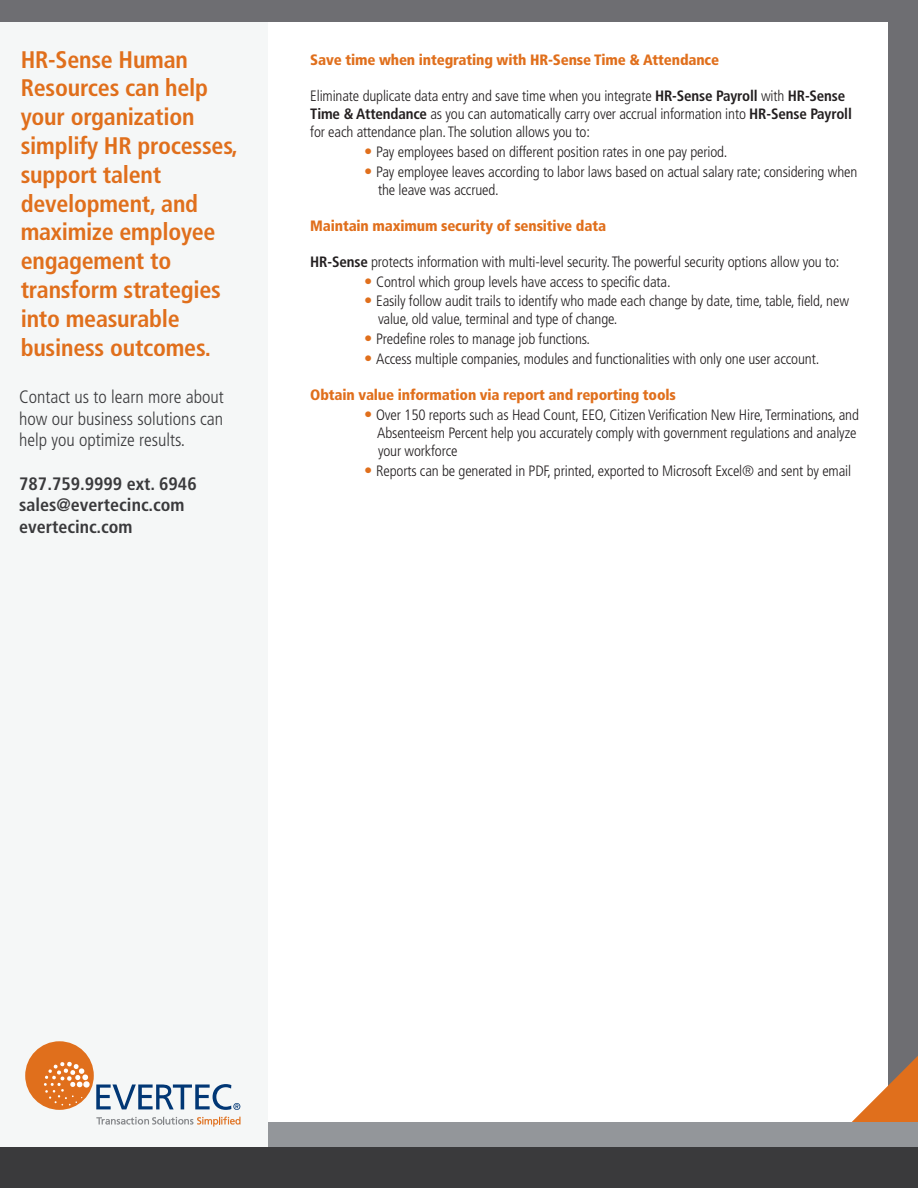
<style>
.page{position:relative;width:918px;height:1188px;background:#6e6e72}
.page>*{position:absolute;margin:0;border:0;box-sizing:border-box;transform-origin:0 0}
.t1{font:700 condensed 24px/28.8px "Frutiger";letter-spacing:-.01em;color:#e06f1c}
.t2{font:300 condensed 18px/21.6px "Frutiger";color:#3a3a3c;text-align:justify}
.t3{font:700 condensed 18px/21.6px "Frutiger";color:#3a3a3c}
.t4{font:300 condensed 15px/18px "Frutiger";letter-spacing:-.01em;color:#231f20}
.t5{font:900 condensed 15px "Frutiger";letter-spacing:-.01em;color:#e06f1c}
.s1{font-weight:700}
.s2{font-size:16.5px;color:#e06f1c}
</style>
<div class="page">
<div style="left:0;top:22px;width:888px;height:1135px;background:#fff"></div>
<svg style="left:852px;top:1056px;width:66px;height:66px"></svg>
<div style="left:186px;top:1122px;width:732px;height:27px;background:#93969a"></div>
<div style="left:0;top:23px;width:267px;height:1125px;background:#f5f7f7"></div>
<div style="left:0;top:1148px;width:918px;height:40px;background:#3a3a3c"></div>
<div style="left:25px;top:1041px;width:69px;height:69px;background:#e06f1c;border-radius:50%"></div>
<svg style="left:44px;top:1061px;width:46px;height:45px"></svg>
<svg style="left:96px;top:1084px;width:144px;height:26px"></svg>
<svg style="left:96px;top:1117px;width:144px;height:10px"></svg>
<h1 class="t1" style="left:21px;top:45px;width:219px">HR-Sense Human<br>Resources can help your organization simplify HR processes, support talent development, and maximize employee engagement to transform strategies into measurable business outcomes.</h1>
<p class="t2" style="left:19px;top:386px;width:206px">Contact us to learn more about how our business solutions can help you optimize results.</p>
<p class="t3" style="left:19px;top:473px;width:179px">787.759.9999 ext. 6946 sales@evertecinc.com evertecinc.com</p>
<p class="t5" style="left:310px;top:51px;width:410px">Save time when integrating with HR-Sense Time &amp; Attendance</p>
<p class="t4" style="left:310px;top:87px;width:543px">Eliminate duplicate data entry and save time when you integrate <span class="s1">HR-Sense Payroll</span> with <span class="s1">HR-Sense<br>Time &amp; Attendance</span> as you can automatically carry over accrual information into <span class="s1">HR-Sense Payroll </span>for each attendance plan. The solution allows you to:</p>
<p class="t4" style="left:364px;top:143px;width:365px"><span class="s2">•</span> Pay employees based on different position rates in one pay period.</p>
<p class="t4" style="left:378px;top:163px;width:481px;text-indent:-14px"><span class="s2">•</span> Pay employee leaves according to labor laws based on actual salary rate; considering when the leave was accrued.</p>
<p class="t5" style="left:310px;top:217px;width:297px">Maintain maximum security of sensitive data</p>
<p class="t4" style="left:310px;top:253px;width:531px"><span class="s1">HR-Sense</span> protects information with multi-level security. The powerful security options allow you to:</p>
<p class="t4" style="left:364px;top:273px;width:308px"><span class="s2">•</span> Control which group levels have access to specific data.</p>
<p class="t4" style="left:378px;top:292px;width:472px;text-indent:-14px"><span class="s2">•</span> Easily follow audit trails to identify who made each change by date, time, table, field, new value, old value, terminal and type of change.</p>
<p class="t4" style="left:364px;top:330px;width:227px"><span class="s2">•</span> Predefine roles to manage job functions.</p>
<p class="t4" style="left:364px;top:350px;width:457px"><span class="s2">•</span> Access multiple companies, modules and functionalities with only one user account.</p>
<p class="t5" style="left:310px;top:386px;width:367px">Obtain value information via report and reporting tools</p>
<p class="t4" style="left:377px;top:406px;width:483px;text-indent:-13px"><span class="s2">•</span> Over 150 reports such as Head Count, EEO, Citizen Verification New Hire, Terminations, and<br>Absenteeism Percent help you accurately comply with government regulations and analyze your workforce</p>
<p class="t4" style="left:364px;top:462px;width:488px"><span class="s2">•</span> Reports can be generated in PDF, printed, exported to Microsoft Excel® and sent by email</p>
</div>
